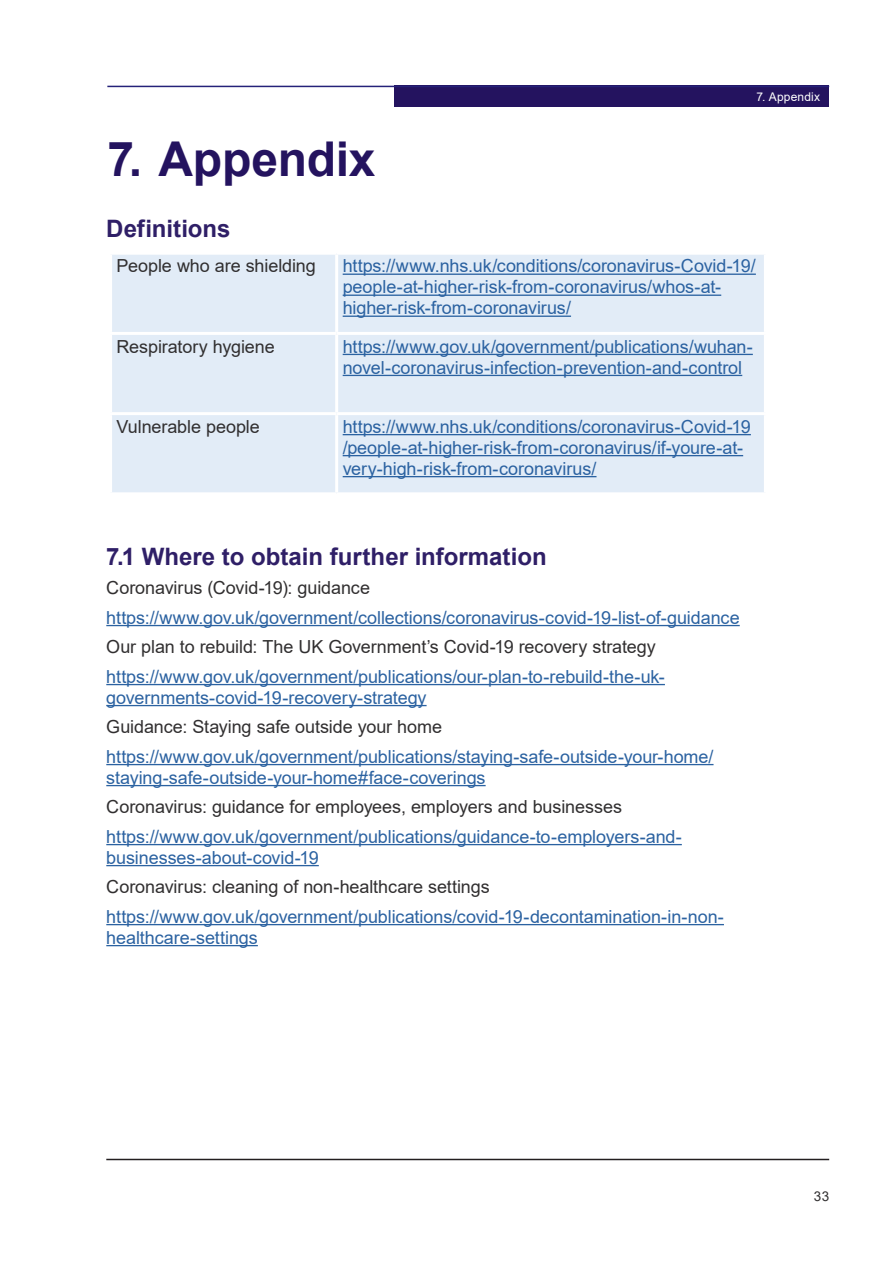
<style>
.page{position:relative;width:893px;height:1263px;background:#fff}
.page>*{position:absolute;margin:0;border:0;box-sizing:border-box;transform-origin:0 0}
.Heading_1{font:700 48px "Arial";letter-spacing:-.005em;color:#24135f}
.Heading_3{font:700 24px "Arial";color:#2f1f67}
.body_text_with_huper{font:18px/21px "Arial";letter-spacing:-.005em;color:#2b62a1}
.Body_Text{font:18px/21px "Arial";letter-spacing:-.005em;color:#2b62a1}
.body_text_with_huper-2{font:18px "Arial";letter-spacing:-.005em;color:#312f30}
.Body_Text-2{font:18px "Arial";letter-spacing:-.005em;color:#312f30}
.t1{font:13.5px "Arial";color:#312f30}
.little_titles{font:12px "Arial";letter-spacing:.015em;color:#fff}
</style>
<div class="page">
<div style="left:112px;top:255px;width:652px;height:237px;background:#e2ecf7"></div>
<hr style="left:335px;top:255px;width:3px;height:77px;background:#fff">
<hr style="left:109px;top:332px;width:228px;height:3px;background:#fff">
<hr style="left:337px;top:332px;width:430px;height:3px;background:#fff">
<hr style="left:335px;top:335px;width:3px;height:77px;background:#fff">
<hr style="left:109px;top:412px;width:228px;height:3px;background:#fff">
<hr style="left:337px;top:412px;width:430px;height:3px;background:#fff">
<hr style="left:335px;top:415px;width:3px;height:77px;background:#fff">
<hr style="left:343px;top:274px;width:413px;height:1px;background:#2b62a1">
<hr style="left:343px;top:295px;width:378px;height:1px;background:#2b62a1">
<hr style="left:343px;top:316px;width:228px;height:1px;background:#2b62a1">
<hr style="left:343px;top:354px;width:410px;height:1px;background:#2b62a1">
<hr style="left:343px;top:375px;width:399px;height:1px;background:#2b62a1">
<hr style="left:343px;top:434px;width:408px;height:1px;background:#2b62a1">
<hr style="left:343px;top:455px;width:400px;height:1px;background:#2b62a1">
<hr style="left:343px;top:476px;width:253px;height:1px;background:#2b62a1">
<hr style="left:106px;top:625px;width:634px;height:1px;background:#2b62a1">
<hr style="left:106px;top:684px;width:559px;height:1px;background:#2b62a1">
<hr style="left:106px;top:705px;width:321px;height:1px;background:#2b62a1">
<hr style="left:106px;top:764px;width:607px;height:1px;background:#2b62a1">
<hr style="left:106px;top:785px;width:380px;height:1px;background:#2b62a1">
<hr style="left:106px;top:844px;width:576px;height:1px;background:#2b62a1">
<hr style="left:106px;top:865px;width:213px;height:1px;background:#2b62a1">
<hr style="left:106px;top:924px;width:618px;height:1px;background:#2b62a1">
<hr style="left:106px;top:945px;width:152px;height:1px;background:#2b62a1">
<hr style="left:106px;top:1159px;width:723px;height:1px;background:#231f20">
<div style="left:394px;top:86px;width:435px;height:21px;background:#24135f"></div>
<hr style="left:107px;top:86px;width:722px;height:1px;background:#252279">
<h1 class="Heading_1" style="left:107px;top:125px;width:270px">7. Appendix</h1>
<p class="little_titles" style="left:756px;top:88px;width:65px">7. Appendix</p>
<h3 class="Heading_3" style="left:106px;top:212px;width:126px">Definitions</h3>
<p class="Body_Text-2" style="left:117px;top:254px;width:201px">People who are shielding</p>
<p class="Body_Text" style="left:343px;top:255px;width:415px">https://www.nhs.uk/conditions/coronavirus-Covid-19/ people-at-higher-risk-from-coronavirus/whos-at&shy;higher-risk-from-coronavirus/</p>
<p class="Body_Text-2" style="left:117px;top:334px;width:160px">Respiratory hygiene</p>
<p class="Body_Text" style="left:343px;top:336px;width:412px">https://www.gov.uk/government/publications/wuhan&shy;novel-coronavirus-infection-prevention-and-control</p>
<p class="Body_Text-2" style="left:117px;top:414px;width:145px">Vulnerable people</p>
<p class="Body_Text" style="left:343px;top:416px;width:410px">https://www.nhs.uk/conditions/coronavirus-Covid-19 /people-at-higher-risk-from-coronavirus/if-youre-at&shy;very-high-risk-from-coronavirus/</p>
<h3 class="Heading_3" style="left:106px;top:539px;width:442px">7.1 Where to obtain further information</h3>
<p class="body_text_with_huper-2" style="left:106px;top:575px;width:265px">Coronavirus (Covid-19): guidance</p>
<p class="body_text_with_huper" style="left:106px;top:607px;width:635px">https://www.gov.uk/government/collections/coronavirus-covid-19-list-of-guidance</p>
<p class="body_text_with_huper-2" style="left:106px;top:634px;width:551px">Our plan to rebuild: The UK Government’s Covid-19 recovery strategy</p>
<p class="body_text_with_huper" style="left:106px;top:666px;width:560px">https://www.gov.uk/government/publications/our-plan-to-rebuild-the-uk&shy;governments-covid-19-recovery-strategy</p>
<p class="body_text_with_huper-2" style="left:106px;top:714px;width:337px">Guidance: Staying safe outside your home</p>
<p class="body_text_with_huper" style="left:106px;top:746px;width:609px">https://www.gov.uk/government/publications/staying-safe-outside-your-home/ staying-safe-outside-your-home#face-coverings</p>
<p class="body_text_with_huper-2" style="left:106px;top:794px;width:517px">Coronavirus: guidance for employees, employers and businesses</p>
<p class="body_text_with_huper" style="left:106px;top:826px;width:577px">https://www.gov.uk/government/publications/guidance-to-employers-and&shy;businesses-about-covid-19</p>
<p class="body_text_with_huper-2" style="left:106px;top:874px;width:385px">Coronavirus: cleaning of non-healthcare settings</p>
<p class="body_text_with_huper" style="left:106px;top:906px;width:619px">https://www.gov.uk/government/publications/covid-19-decontamination-in-non&shy;healthcare-settings</p>
<p class="t1" style="left:814px;top:1186px;width:17px">33</p>
</div>
